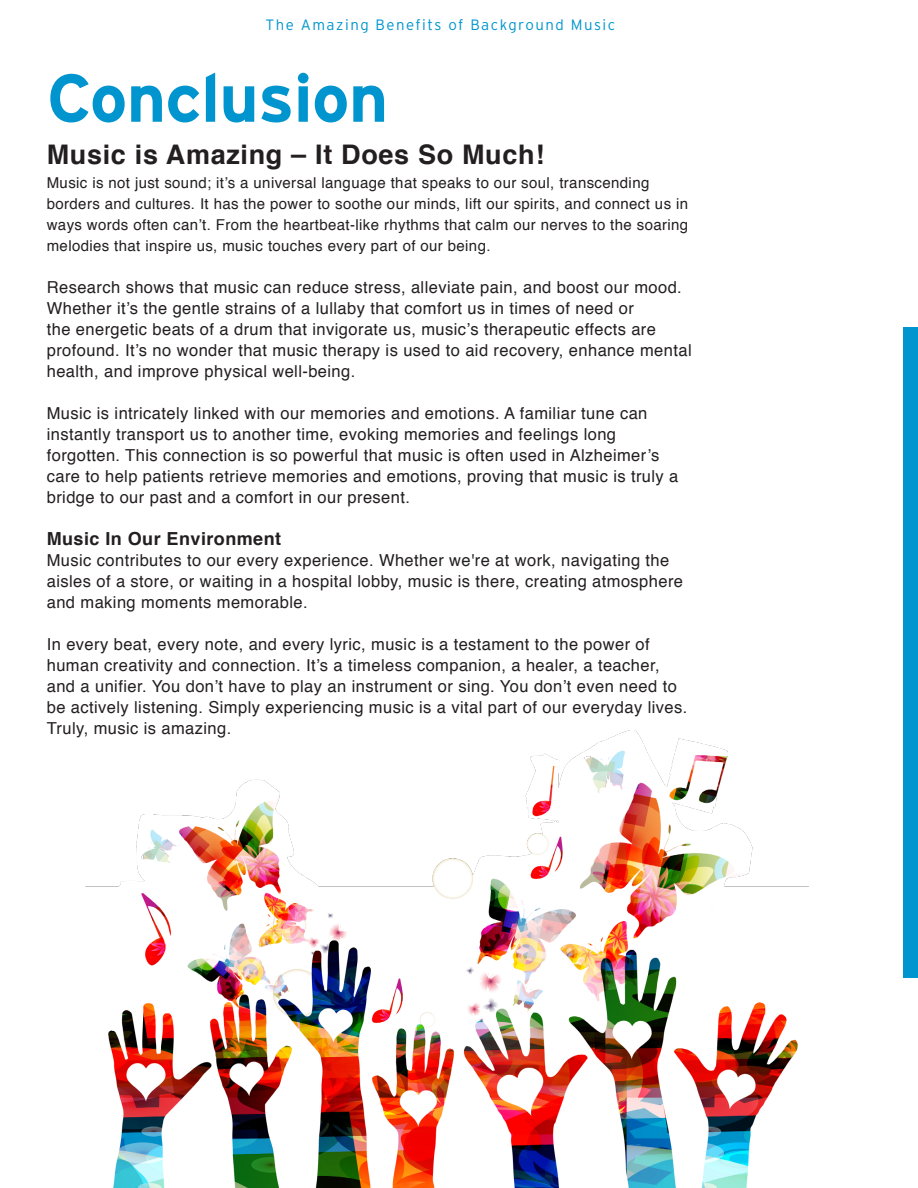
<style>
.page{position:relative;width:918px;height:1188px;background:#fff}
.page>*{position:absolute;margin:0;border:0;box-sizing:border-box;transform-origin:0 0}
.Text_Left{font:700 67.5px "Interstate";letter-spacing:-.01em;color:#0095ce}
.Text_Left-2{font:700 27px "Helvetica";letter-spacing:.025em;color:#231f20}
.Text_Left-3{font:700 18px "Helvetica";letter-spacing:.025em;color:#231f20}
.Text_Left-4{font:16.5px/21px "Helvetica";letter-spacing:.025em;color:#231f20}
.Text_Left-5{font:15px/21px "Helvetica";letter-spacing:.025em;color:#231f20}
.t1{font:300 15px "Interstate";letter-spacing:.1em;color:#0095ce}
</style>
<div class="page">
<img style="left:86px;top:730px;width:723px;height:458px">
<svg style="left:432px;top:1187px;width:29px;height:1px"></svg>
<div style="left:904px;top:327px;width:14px;height:651px;background:#0095ce"></div>
<p class="t1" style="left:266px;top:16px;width:351px">The Amazing Benefits of Background Music</p>
<p class="Text_Left" style="left:47px;top:60px;width:343px">Conclusion</p>
<p class="Text_Left-2" style="left:47px;top:133px;width:499px">Music is Amazing – It Does So Much!</p>
<p class="Text_Left-5" style="left:47px;top:173px;width:643px">Music is not just sound; it’s a universal language that speaks to our soul, transcending borders and cultures. It has the power to soothe our minds, lift our spirits, and connect us in ways words often can’t. From the heartbeat-like rhythms that calm our nerves to the soaring melodies that inspire us, music touches every part of our being.</p>
<p class="Text_Left-4" style="left:47px;top:277px;width:646px">Research shows that music can reduce stress, alleviate pain, and boost our mood.<br>Whether it’s the gentle strains of a lullaby that comfort us in times of need or<br>the energetic beats of a drum that invigorate us, music’s therapeutic effects are profound. It’s no wonder that music therapy is used to aid recovery, enhance mental health, and improve physical well-being.</p>
<p class="Text_Left-4" style="left:47px;top:403px;width:633px">Music is intricately linked with our memories and emotions. A familiar tune can instantly transport us to another time, evoking memories and feelings long forgotten. This connection is so powerful that music is often used in Alzheimer’s care to help patients retrieve memories and emotions, proving that music is truly a bridge to our past and a comfort in our present.</p>
<p class="Text_Left-3" style="left:47px;top:524px;width:236px">Music In Our Environment</p>
<p class="Text_Left-4" style="left:47px;top:550px;width:638px">Music contributes to our every experience. Whether we're at work, navigating the aisles of a store, or waiting in a hospital lobby, music is there, creating atmosphere and making moments memorable.</p>
<p class="Text_Left-4" style="left:47px;top:634px;width:642px">In every beat, every note, and every lyric, music is a testament to the power of human creativity and connection. It’s a timeless companion, a healer, a teacher, and a unifier. You don’t have to play an instrument or sing. You don’t even need to be actively listening. Simply experiencing music is a vital part of our everyday lives.<br>Truly, music is amazing.</p>
</div>
